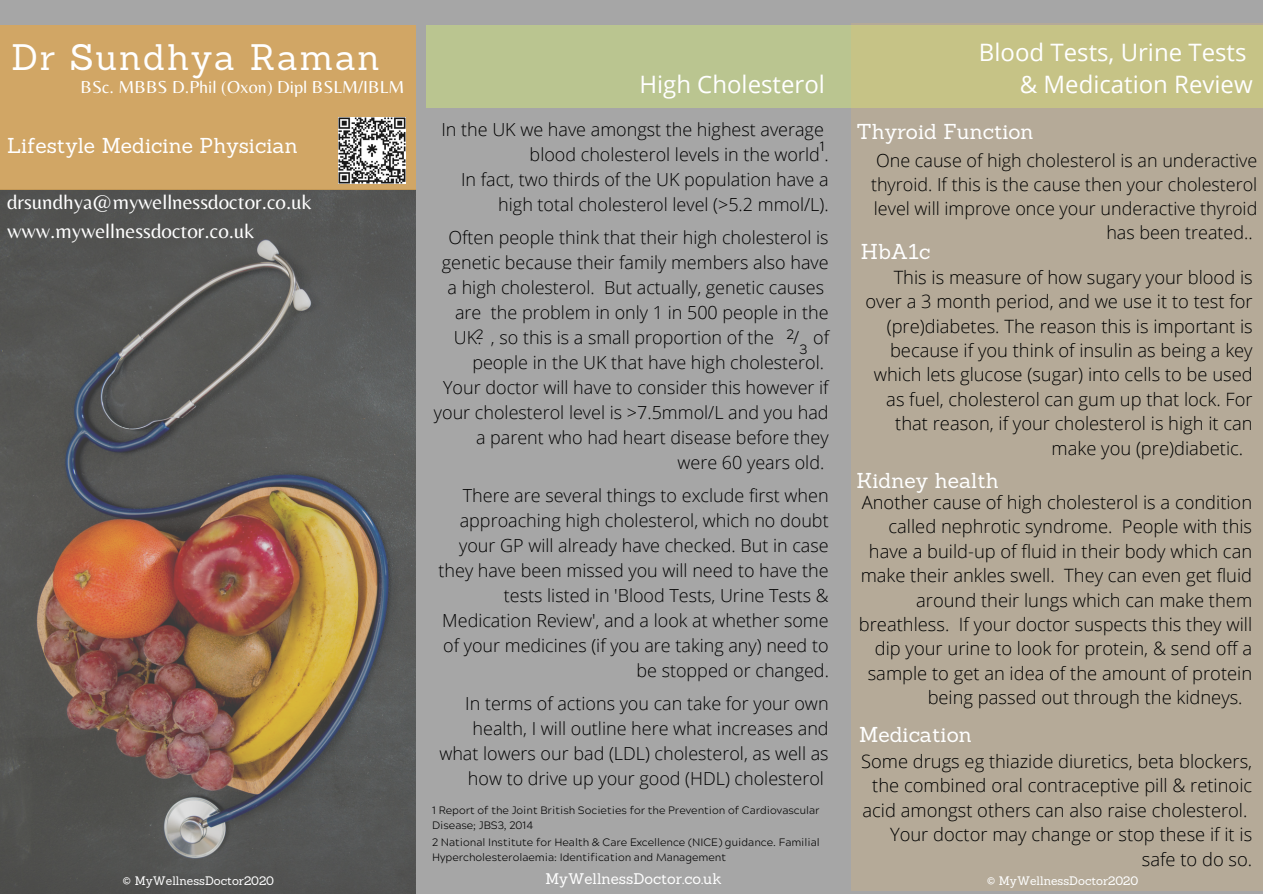
<style>
.page{position:relative;width:1263px;height:894px;background:#fff}
.page>*{position:absolute;margin:0;border:0;box-sizing:border-box;transform-origin:0 0}
.t1{font:35.85px "Sanchez";letter-spacing:.05em;color:#fff}
.t2{font:24px/32.5px "Open Sans";color:#fff;text-align:right}
.t3{font:21px "Sanchez";color:#fff}
.t4{font:21px/29px "Belleza";color:#fff}
.t5{font:300 18.3px/24.3px "Open Sans";color:#000;text-align:right}
.t6{font:300 18px/25px "Open Sans";color:#000;text-align:right}
.t7{font:18px "Belleza";color:#fff}
.t8{font:15px "Sanchez";color:#fff}
.t9{font:300 13.5px "Acherus Grotesque";color:#000}
.t10{font:12px "Sanchez";color:#fff}
.t11{font:300 10.8px/15px "Acherus Grotesque";color:#000}
</style>
<div class="page">
<div style="left:0;top:0;width:1263px;height:893px;background:#a6a6a6"></div>
<img style="left:0;top:189px;width:415px;height:704px">
<div style="left:426px;top:25px;width:837px;height:82px;background:#bac590"></div>
<svg style="left:852px;top:24px;width:411px;height:867px;fill:#b5aa98"></svg>
<div style="left:0;top:25px;width:415px;height:164px;background:#d1a665"></div>
<img style="left:339px;top:117px;width:66px;height:67px">
<h1 class="t1" style="left:12px;top:34px;width:370px">Dr Sundhya Raman</h1>
<p class="t7" style="left:81px;top:76px;width:325px">BSc. MBBS D.Phil (Oxon) Dipl BSLM/IBLM</p>
<p class="t3" style="left:7px;top:132px;width:292px">Lifestyle Medicine Physician</p>
<p class="t4" style="left:7px;top:187px;width:306px">drsundhya@mywellnessdoctor.co.uk www.mywellnessdoctor.co.uk</p>
<h2 class="t2" style="left:639px;top:67px;width:187px">High Cholesterol</h2>
<p class="t6" style="left:441px;top:116px;width:389px">In the UK we have amongst the highest average blood cholesterol levels in the world .<br>In fact, two thirds of the UK population have a high total cholesterol level (&gt;5.2 mmol/L).</p>
<p class="t6" style="left:434px;top:224px;width:397px">Often people think that their high cholesterol is genetic because their family members also have a high cholesterol. But actually, genetic causes are the problem in only 1 in 500 people in the UK. , so this is a small proportion of the / of people in the UK that have high cholesterol.<br>Your doctor will have to consider this however if your cholesterol level is &gt;7.5mmol/L and you had a parent who had heart disease before they were 60 years old.</p>
<p class="t6" style="left:439px;top:482px;width:392px">There are several things to exclude first when approaching high cholesterol, which no doubt your GP will already have checked. But in case they have been missed you will need to have the tests listed in 'Blood Tests, Urine Tests &amp; Medication Review', and a look at whether some of your medicines (if you are taking any) need to be stopped or changed.</p>
<p class="t6" style="left:439px;top:690px;width:391px">In terms of actions you can take for your own health, I will outline here what increases and what lowers our bad (LDL) cholesterol, as well as how to drive up your good (HDL) cholesterol</p>
<p class="t9" style="left:820px;top:141px;width:6px">1</p>
<p class="t9" style="left:476px;top:328px;width:9px">2</p>
<p class="t9" style="left:786px;top:328px;width:9px">2</p>
<p class="t9" style="left:799px;top:344px;width:9px">3</p>
<p class="t11" style="left:432px;top:803px;width:389px">1 Report of the Joint British Societies for the Prevention of Cardiovascular<br>Disease; JBS3, 2014</p>
<p class="t11" style="left:432px;top:835px;width:389px">2 National Institute for Health &amp; Care Excellence (NICE) guidance. Familial<br>Hypercholesterolaemia: Identification and Management</p>
<h2 class="t2" style="left:979px;top:35px;width:275px">Blood Tests, Urine Tests &amp; Medication Review</h2>
<p class="t3" style="left:856px;top:118px;width:179px">Thyroid Function</p>
<p class="t6" style="left:871px;top:148px;width:388px;line-height:23.9px">One cause of high cholesterol is an underactive thyroid. If this is the cause then your cholesterol level will improve once your underactive thyroid has been treated..</p>
<p class="t5" style="left:894px;top:264px;width:360px">This is measure of how sugary your blood is</p>
<p class="t5" style="left:865px;top:289px;width:389px">over a 3 month period, and we use it to test for</p>
<p class="t5" style="left:887px;top:313px;width:368px">(pre)diabetes. The reason this is important is</p>
<p class="t5" style="left:890px;top:338px;width:364px">because if you think of insulin as being a key</p>
<p class="t5" style="left:874px;top:362px;width:380px">which lets glucose (sugar) into cells to be used</p>
<p class="t5" style="left:886px;top:386px;width:368px">as fuel, cholesterol can gum up that lock. For</p>
<p class="t5" style="left:895px;top:411px;width:359px">that reason, if your cholesterol is high it can</p>
<p class="t5" style="left:1052px;top:435px;width:193px">make you (pre)diabetic.</p>
<p class="t3" style="left:861px;top:237px;width:71px">HbA1c</p>
<p class="t3" style="left:856px;top:466px;width:144px">Kidney health</p>
<p class="t5" style="left:862px;top:489px;width:392px">Another cause of high cholesterol is a condition</p>
<p class="t5" style="left:888px;top:514px;width:365px">called nephrotic syndrome. People with this</p>
<p class="t5" style="left:869px;top:538px;width:385px">have a build-up of fluid in their body which can</p>
<p class="t5" style="left:861px;top:563px;width:393px">make their ankles swell. They can even get fluid</p>
<p class="t5" style="left:916px;top:587px;width:337px">around their lungs which can make them</p>
<p class="t5" style="left:859px;top:611px;width:395px">breathless. If your doctor suspects this they will</p>
<p class="t5" style="left:875px;top:636px;width:379px">dip your urine to look for protein, &amp; send off a</p>
<p class="t5" style="left:868px;top:660px;width:386px">sample to get an idea of the amount of protein</p>
<p class="t5" style="left:928px;top:684px;width:316px">being passed out through the kidneys.</p>
<p class="t3" style="left:859px;top:720px;width:114px">Medication</p>
<p class="t5" style="left:861px;top:748px;width:393px">Some drugs eg thiazide diuretics, beta blockers, the combined oral contraceptive pill &amp; retinoic acid amongst others can also raise cholesterol.<br>Your doctor may change or stop these if it is safe to do so.</p>
<p class="t10" style="left:123px;top:872px;width:153px">© MyWellnessDoctor2020</p>
<p class="t8" style="left:545px;top:868px;width:178px">MyWellnessDoctor.co.uk</p>
<p class="t10" style="left:987px;top:872px;width:153px">© MyWellnessDoctor2020</p>
</div>
